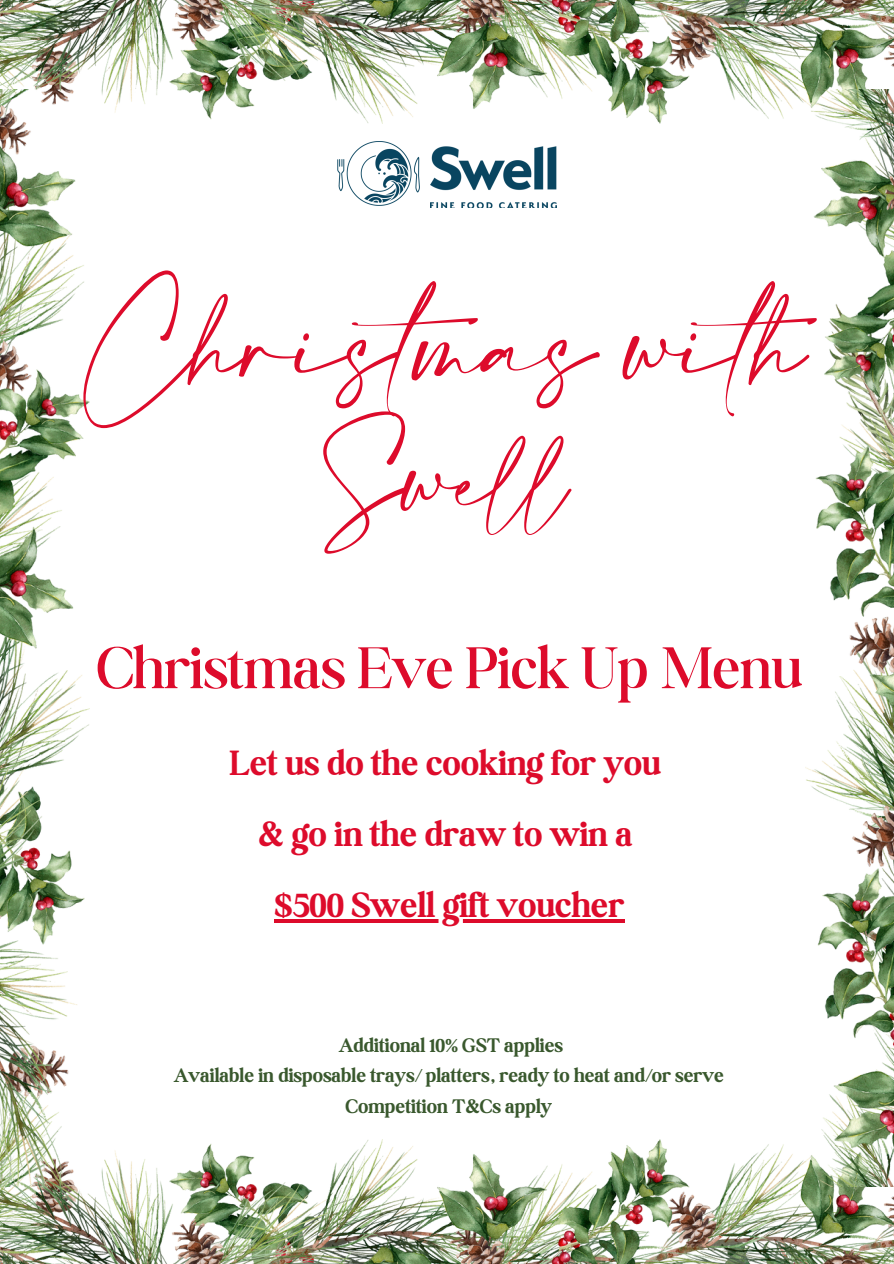
<style>
.page{position:relative;width:894px;height:1264px;background:#fff}
.page>*{position:absolute;margin:0;border:0;box-sizing:border-box;transform-origin:0 0}
.t1{font:78px "Amalfi Coast";color:#dd0b2b}
.t2{font:72px "Amalfi Coast";color:#dd0b2b}
.t3{font:300 63px "Boston Angel";color:#dd0b2b}
.t4{font:700 37.5px/70.8px "Boston Angel";color:#dd0b2b;text-align:center}
.t5{font:700 21px "Boston Angel";color:#39582d}
</style>
<div class="page">
<img style="left:0;top:1139px;width:893px;height:124px">
<img style="left:0;top:0;width:893px;height:124px">
<img style="left:0;top:89px;width:89px;height:1097px">
<img style="left:805px;top:89px;width:88px;height:1097px">
<svg style="left:274px;top:919px;width:350px;height:3px"></svg>
<img style="left:337px;top:141px;width:83px;height:65px">
<img style="left:430px;top:146px;width:126px;height:62px">
<p class="t1" style="left:85px;top:303px;width:776px">Christmas with</p>
<h1 class="t2" style="left:322px;top:441px;width:249px">Swell</h1>
<p class="t3" style="left:96px;top:630px;width:706px">Christmas Eve Pick Up Menu</p>
<p class="t4" style="left:230px;top:727px;width:432px">Let us do the cooking for you &amp; go in the draw to win a</p>
<p class="t4" style="left:274px;top:869px;width:351px">$500 Swell gift voucher</p>
<h1 class="t5" style="left:339px;top:1032px;width:226px">Additional 10% GST applies</h1>
<h2 class="t5" style="left:174px;top:1062px;width:551px">Available in disposable trays/ platters, ready to heat and/or serve</h2>
<p class="t5" style="left:345px;top:1093px;width:208px">Competition T&amp;Cs apply</p>
</div>
